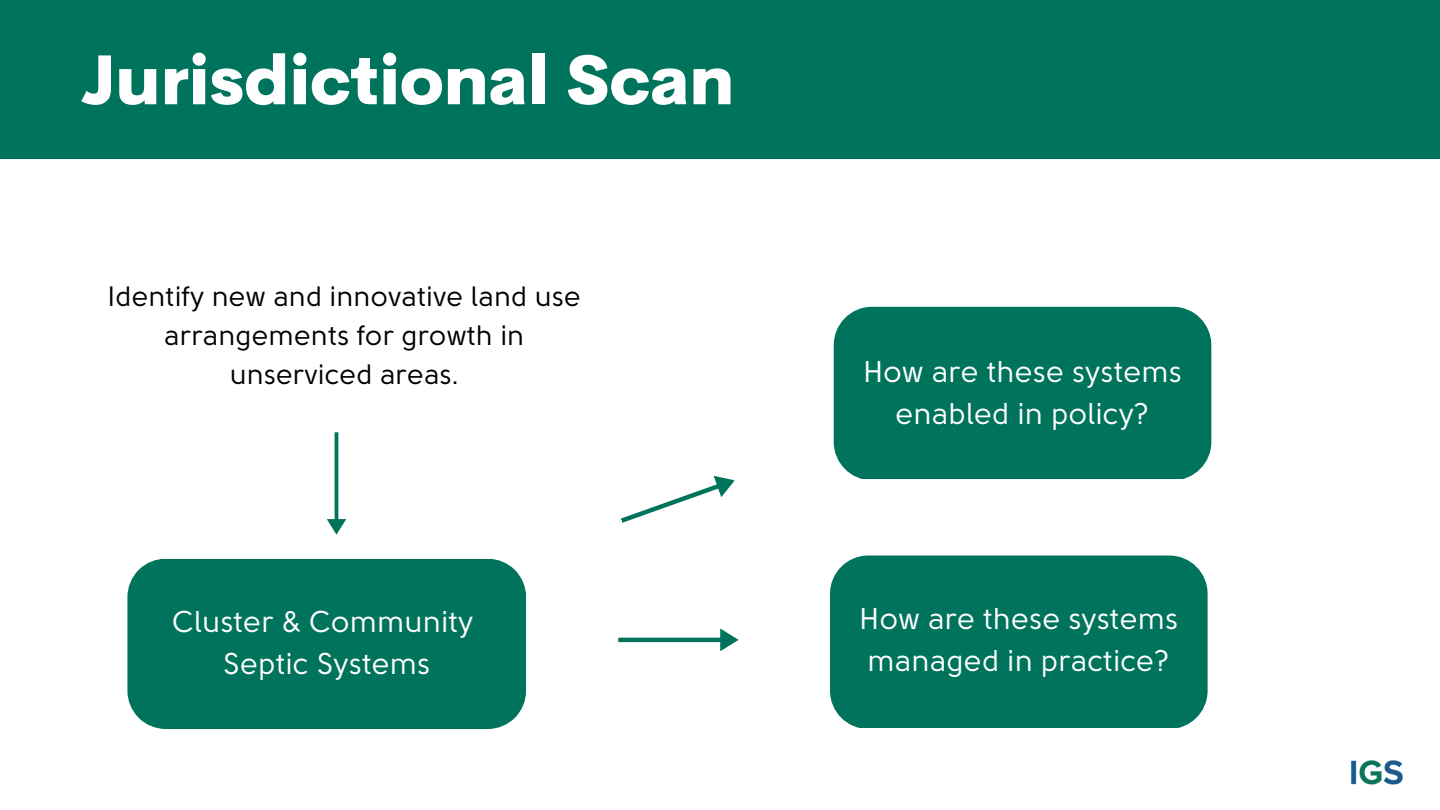
<style>
.page{position:relative;width:1440px;height:810px;background:#fff}
.page>*{position:absolute;margin:0;border:0;box-sizing:border-box;transform-origin:0 0}
.t1{font:800 68px "Cerebri Sans";color:#fff}
.t2{font:30px/42px "Solomon Sans";color:#fff;text-align:center}
.t3{font:28px/39px "Solomon Sans";color:#000;text-align:center}
</style>
<div class="page">
<div style="left:0;top:0;width:1440px;height:158px;background:#00735c"></div>
<div style="left:127px;top:559px;width:399px;height:170px;background:#00735c"></div>
<svg style="left:327px;top:432px;width:19px;height:103px"></svg>
<div style="left:830px;top:556px;width:378px;height:172px;background:#00735c"></div>
<svg style="left:621px;top:476px;width:114px;height:47px"></svg>
<svg style="left:618px;top:628px;width:120px;height:23px"></svg>
<div style="left:834px;top:307px;width:377px;height:172px;background:#00735c"></div>
<img style="left:1351px;top:760px;width:52px;height:25px">
<h1 class="t1" style="left:81px;top:36px;width:655px">Jurisdictional Scan</h1>
<p class="t3" style="left:108px;top:278px;width:475px">Identify new and innovative land use arrangements for growth in unserviced areas.</p>
<p class="t2" style="left:863px;top:351px;width:320px">How are these systems enabled in policy?</p>
<p class="t2" style="left:172px;top:602px;width:303px">Cluster &amp; Community<br>Septic Systems</p>
<p class="t2" style="left:859px;top:599px;width:320px;text-align:left">How are these systems managed in practice?</p>
</div>
